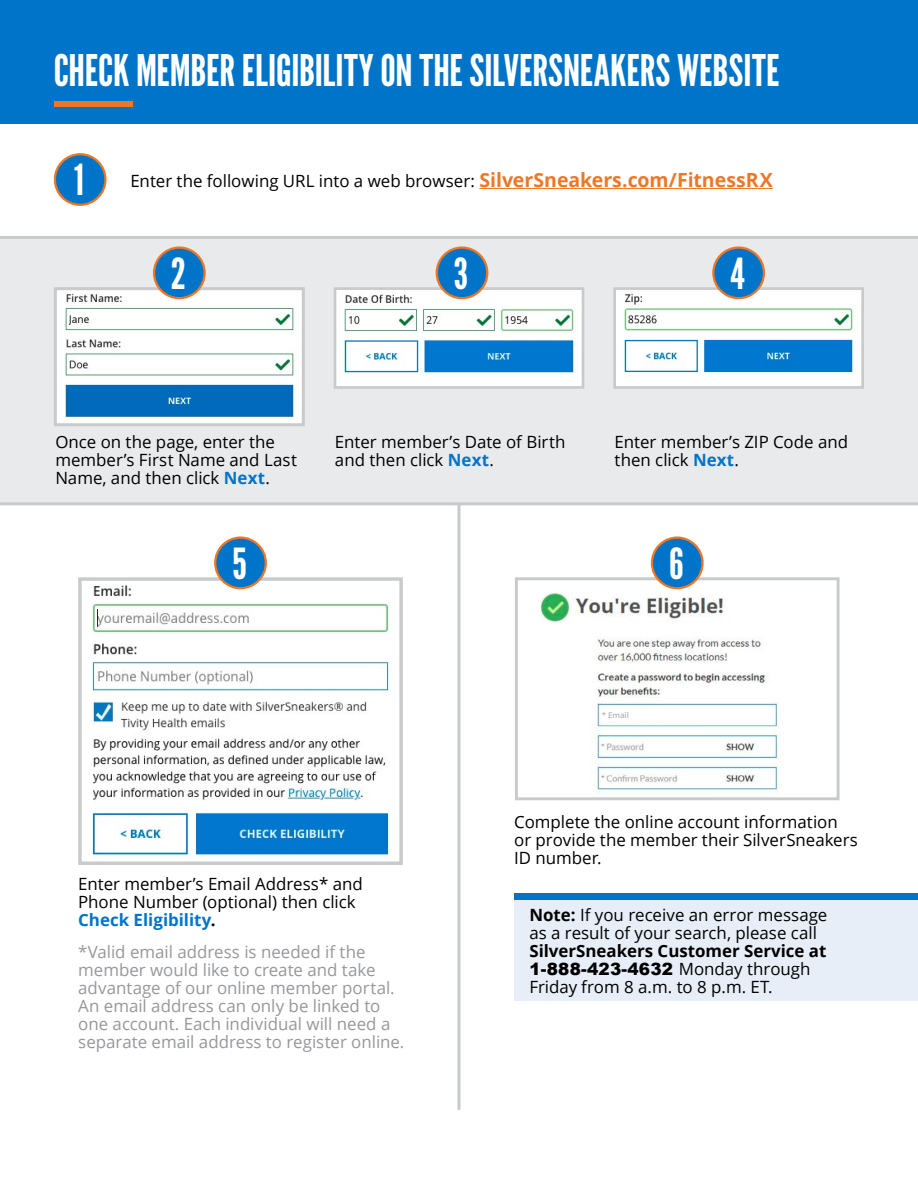
<style>
.page{position:relative;width:918px;height:1188px;background:#fff}
.page>*{position:absolute;margin:0;border:0;box-sizing:border-box;transform-origin:0 0}
.t1{font:43.5px "League Gothic";color:#fff}
.t2{font:42.75px "League Gothic";color:#fff}
.t3{font:16.8px/18px "Open Sans";color:#000}
.t4{font:16.8px/18px "Open Sans";color:#95979a}
.t5{font:700 16.8px "Open Sans";color:#000}
.t6{font:900 16.8px "Arial";letter-spacing:.015em;color:#000}
.t7{font:600 7.95px "Open Sans";color:#b1b3b5}
.s1{font-weight:700;font-size:19.5px;color:#ed7725}
.s2{font-weight:700;color:#0074c8}
.s3{font-weight:700}
.s4{font-family:"Open Sans";font-weight:400}
</style>
<div class="page">
<div style="left:0;top:239px;width:918px;height:263px;background:#e9eaeb"></div>
<hr style="left:0;top:236px;width:918px;height:3px;background:#c8cacb">
<hr style="left:0;top:502px;width:918px;height:3px;background:#c8cacb">
<hr style="left:458px;top:504px;width:2px;height:606px;background:#c8cacb">
<div style="left:0;top:0;width:918px;height:123px;background:#0074c8"></div>
<hr style="left:479px;top:188px;width:294px;height:1px;background:#ed7725">
<div style="left:55px;top:154px;width:50px;height:51px;background:#0074c8;border-radius:50%"></div>
<div style="left:54px;top:153px;width:53px;height:53px;border:2px solid #ed7725;border-radius:50%"></div>
<img style="left:58px;top:291px;width:243px;height:131px">
<div style="left:54px;top:287px;width:251px;height:139px;border:3px solid #c8cacb"></div>
<img style="left:338px;top:291px;width:242px;height:94px">
<div style="left:334px;top:287px;width:250px;height:102px;border:3px solid #c8cacb"></div>
<img style="left:617px;top:291px;width:243px;height:94px">
<div style="left:613px;top:287px;width:251px;height:102px;border:3px solid #c8cacb"></div>
<div style="left:154px;top:248px;width:51px;height:50px;background:#0074c8;border-radius:50%"></div>
<div style="left:153px;top:246px;width:53px;height:53px;border:2px solid #ed7725;border-radius:50%"></div>
<div style="left:437px;top:248px;width:50px;height:50px;background:#0074c8;border-radius:50%"></div>
<div style="left:436px;top:246px;width:52px;height:53px;border:2px solid #ed7725;border-radius:50%"></div>
<div style="left:713px;top:248px;width:51px;height:50px;background:#0074c8;border-radius:50%"></div>
<div style="left:712px;top:246px;width:53px;height:53px;border:2px solid #ed7725;border-radius:50%"></div>
<div style="left:54px;top:102px;width:79px;height:5px;background:#ed7725"></div>
<img style="left:92px;top:581px;width:298px;height:275px">
<div style="left:78px;top:577px;width:325px;height:288px;border:3px solid #c8cacb"></div>
<div style="left:215px;top:538px;width:51px;height:50px;background:#0074c8;border-radius:50%"></div>
<div style="left:214px;top:536px;width:53px;height:53px;border:2px solid #ed7725;border-radius:50%"></div>
<img style="left:540px;top:581px;width:241px;height:211px">
<div style="left:515px;top:577px;width:325px;height:223px;border:3px solid #c8cacb"></div>
<div style="left:602px;top:709px;width:172px;height:13px;background:#fff"></div>
<div style="left:652px;top:538px;width:51px;height:50px;background:#0074c8;border-radius:50%"></div>
<div style="left:651px;top:536px;width:53px;height:53px;border:2px solid #ed7725;border-radius:50%"></div>
<div style="left:514px;top:893px;width:404px;height:7px;background:#0074c8"></div>
<div style="left:514px;top:900px;width:404px;height:100px;background:#e7eef7"></div>
<h1 class="t1" style="left:54px;top:44px;width:727px">CHECK MEMBER ELIGIBILITY ON THE SILVERSNEAKERS WEBSITE</h1>
<h2 class="t2" style="left:74px;top:155px;width:11px">1</h2>
<p class="t3" style="left:130px;top:171px;width:644px">Enter the following URL into a web browser: <span class="s1">SilverSneakers.com/FitnessRX</span></p>
<h2 class="t2" style="left:171px;top:248px;width:17px">2</h2>
<h2 class="t2" style="left:454px;top:248px;width:16px">3</h2>
<h2 class="t2" style="left:731px;top:248px;width:16px">4</h2>
<p class="t3" style="left:55px;top:433px;width:243px">Once on the page, enter the member’s First Name and Last<br>Name, and then click <span class="s2">Next</span>.</p>
<p class="t3" style="left:335px;top:433px;width:232px">Enter member’s Date of Birth and then click <span class="s2">Next</span>.</p>
<p class="t3" style="left:615px;top:433px;width:235px">Enter member’s ZIP Code and then click <span class="s2">Next</span>.</p>
<h2 class="t2" style="left:232px;top:538px;width:16px">5</h2>
<p class="t3" style="left:78px;top:874px;width:286px">Enter member’s Email Address* and<br>Phone Number (optional) then click<br><span class="s2">Check Eligibility</span><span class="s3">.</span></p>
<p class="t4" style="left:78px;top:943px;width:328px">*Valid email address is needed if the member would like to create and take advantage of our online member portal.<br>An email address can only be linked to one account. Each individual will need a separate email address to register online.</p>
<h2 class="t2" style="left:669px;top:538px;width:16px">6</h2>
<p class="t7" style="left:602px;top:710px;width:29px">* Email</p>
<p class="t3" style="left:514px;top:813px;width:345px">Complete the online account information or provide the member their SilverSneakers<br>ID number.</p>
<p class="t3" style="left:529px;top:905px;width:300px"><span class="s3">Note:</span> If you receive an error message as a result of your search, please call</p>
<p class="t5" style="left:529px;top:939px;width:299px">SilverSneakers Customer Service at</p>
<p class="t6" style="left:529px;top:957px;width:283px">1-888-423-4632 <span class="s4">Monday through</span></p>
<p class="t3" style="left:529px;top:977px;width:245px">Friday from 8 a.m. to 8 p.m. ET.</p>
</div>
